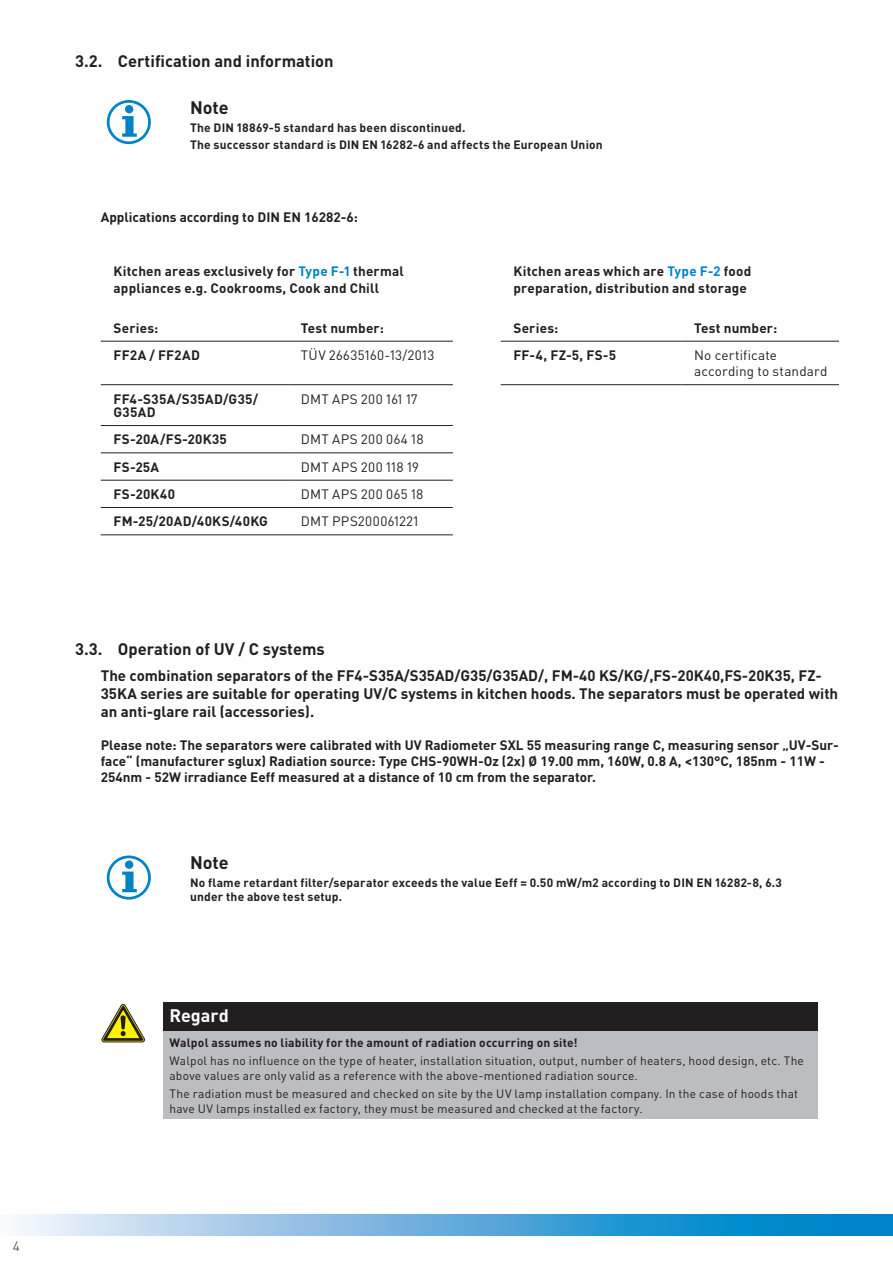
<style>
.page{position:relative;width:893px;height:1263px;background:#fff}
.page>*{position:absolute;margin:0;border:0;box-sizing:border-box;transform-origin:0 0}
.t1{font:700 18px "DIN Pro";letter-spacing:-.005em;color:#231f20}
.t2{font:700 18px "DIN Pro";color:#fff}
.t3{font:700 16.5px "DIN Pro";color:#231f20}
.t4{font:700 15px/18px "DIN Pro";color:#231f20}
.t5{font:700 13.5px/17.7px "DIN Pro";color:#231f20}
.t6{font:13.5px/16.2px "DIN Pro";letter-spacing:.025em;color:#231f20}
.t7{font:700 13.5px "DIN Pro";letter-spacing:.02em;color:#231f20}
.t8{font:700 13.5px "DIN Pro";letter-spacing:.025em;color:#231f20}
.t9{font:13.5px "DIN Pro";color:#57585a}
.t10{font:12px/14.4px "DIN Pro";letter-spacing:.015em;color:#231f20}
.t11{font:700 12px/17.7px "DIN Pro";letter-spacing:.015em;color:#231f20}
.s1{color:#0082c8}
</style>
<div class="page">
<svg style="left:20px;top:1214px;width:873px;height:21px;background:#63afdd"></svg>
<svg style="left:107px;top:100px;width:44px;height:44px"></svg>
<hr style="left:101px;top:341px;width:187px;height:1px;background:#231f20">
<hr style="left:288px;top:341px;width:165px;height:1px;background:#231f20">
<hr style="left:501px;top:341px;width:180px;height:1px;background:#231f20">
<hr style="left:681px;top:341px;width:158px;height:1px;background:#231f20">
<hr style="left:101px;top:384px;width:187px;height:1px;background:#231f20">
<hr style="left:288px;top:384px;width:165px;height:1px;background:#231f20">
<hr style="left:501px;top:384px;width:180px;height:1px;background:#231f20">
<hr style="left:681px;top:384px;width:158px;height:1px;background:#231f20">
<hr style="left:101px;top:425px;width:187px;height:1px;background:#231f20">
<hr style="left:288px;top:425px;width:165px;height:1px;background:#231f20">
<hr style="left:101px;top:452px;width:187px;height:1px;background:#231f20">
<hr style="left:288px;top:452px;width:165px;height:1px;background:#231f20">
<hr style="left:101px;top:480px;width:187px;height:1px;background:#231f20">
<hr style="left:288px;top:480px;width:165px;height:1px;background:#231f20">
<hr style="left:101px;top:507px;width:187px;height:1px;background:#231f20">
<hr style="left:288px;top:507px;width:165px;height:1px;background:#231f20">
<hr style="left:101px;top:534px;width:187px;height:1px;background:#231f20">
<hr style="left:288px;top:534px;width:165px;height:1px;background:#231f20">
<svg style="left:107px;top:855px;width:44px;height:45px"></svg>
<div style="left:163px;top:1002px;width:655px;height:29px;background:#231f20"></div>
<div style="left:163px;top:1031px;width:655px;height:88px;background:#bcbdc0"></div>
<svg style="left:102px;top:1004px;width:43px;height:38px"></svg>
<p class="t9" style="left:13px;top:1236px;width:9px">4</p>
<p class="t3" style="left:75px;top:48px;width:260px">3.2. Certification and information</p>
<h1 class="t1" style="left:190px;top:93px;width:40px">Note</h1>
<p class="t11" style="left:190px;top:118px;width:414px">The DIN 18869-5 standard has been discontinued.<br>The successor standard is DIN EN 16282-6 and affects the European Union</p>
<p class="t5" style="left:101px;top:207px;width:259px">Applications according to DIN EN 16282-6:</p>
<p class="t5" style="left:114px;top:261px;width:292px">Kitchen areas exclusively for <span class="s1">Type F-1</span> thermal appliances e.g. Cookrooms, Cook and Chill</p>
<p class="t5" style="left:513px;top:261px;width:239px">Kitchen areas which are <span class="s1">Type F-2</span> food preparation, distribution and storage</p>
<p class="t5" style="left:114px;top:318px;width:46px">Series:</p>
<p class="t5" style="left:301px;top:318px;width:84px">Test number:</p>
<p class="t5" style="left:513px;top:318px;width:46px">Series:</p>
<p class="t5" style="left:694px;top:318px;width:84px">Test number:</p>
<p class="t8" style="left:114px;top:345px;width:88px">FF2A / FF2AD</p>
<p class="t6" style="left:301px;top:346px;width:135px">TÜV 26635160-13/2013</p>
<p class="t5" style="left:513px;top:345px;width:104px">FF-4, FZ-5, FS-5</p>
<p class="t6" style="left:694px;top:346px;width:135px">No certificate according to standard</p>
<p class="t5" style="left:114px;top:391px;width:146px;line-height:13.5px">FF4-S35A/S35AD/G35/<br>G35AD</p>
<p class="t6" style="left:301px;top:390px;width:118px">DMT APS 200 161 17</p>
<p class="t7" style="left:114px;top:429px;width:115px">FS-20A/FS-20K35</p>
<p class="t6" style="left:301px;top:430px;width:124px">DMT APS 200 064 18</p>
<p class="t5" style="left:114px;top:457px;width:47px">FS-25A</p>
<p class="t6" style="left:301px;top:458px;width:119px">DMT APS 200 118 19</p>
<p class="t5" style="left:114px;top:484px;width:63px">FS-20K40</p>
<p class="t6" style="left:301px;top:485px;width:124px">DMT APS 200 065 18</p>
<p class="t5" style="left:114px;top:512px;width:156px">FM-25/20AD/40KS/40KG</p>
<p class="t6" style="left:301px;top:512px;width:119px">DMT PPS200061221</p>
<p class="t3" style="left:75px;top:636px;width:251px">3.3. Operation of UV / C systems</p>
<p class="t4" style="left:101px;top:666px;width:739px">The combination separators of the FF4-S35A/S35AD/G35/G35AD/, FM-40 KS/KG/,FS-20K40,FS-20K35, FZ-<br>35KA series are suitable for operating UV/C systems in kitchen hoods. The separators must be operated with an anti-glare rail (accessories).</p>
<p class="t5" style="left:101px;top:736px;width:739px;line-height:16.2px">Please note: The separators were calibrated with UV Radiometer SXL 55 measuring range C, measuring sensor „UV-Sur&shy;face“ (manufacturer sglux) Radiation source: Type CHS-90WH-Oz (2x) Ø 19.00 mm, 160W, 0.8 A, &lt;130°C, 185nm - 11W -<br>254nm - 52W irradiance Eeff measured at a distance of 10 cm from the separator.</p>
<h1 class="t1" style="left:190px;top:849px;width:40px">Note</h1>
<p class="t11" style="left:190px;top:875px;width:594px;line-height:13.5px">No flame retardant filter/separator exceeds the value Eeff = 0.50 mW/m2 according to DIN EN 16282-8, 6.3 under the above test setup.</p>
<h1 class="t2" style="left:169px;top:1001px;width:61px">Regard</h1>
<p class="t11" style="left:169px;top:1033px;width:410px">Walpol assumes no liability for the amount of radiation occurring on site!</p>
<p class="t10" style="left:169px;top:1053px;width:636px">Walpol has no influence on the type of heater, installation situation, output, number of heaters, hood design, etc. The above values are only valid as a reference with the above-mentioned radiation source.</p>
<p class="t10" style="left:169px;top:1086px;width:630px">The radiation must be measured and checked on site by the UV lamp installation company. In the case of hoods that have UV lamps installed ex factory, they must be measured and checked at the factory.</p>
</div>
